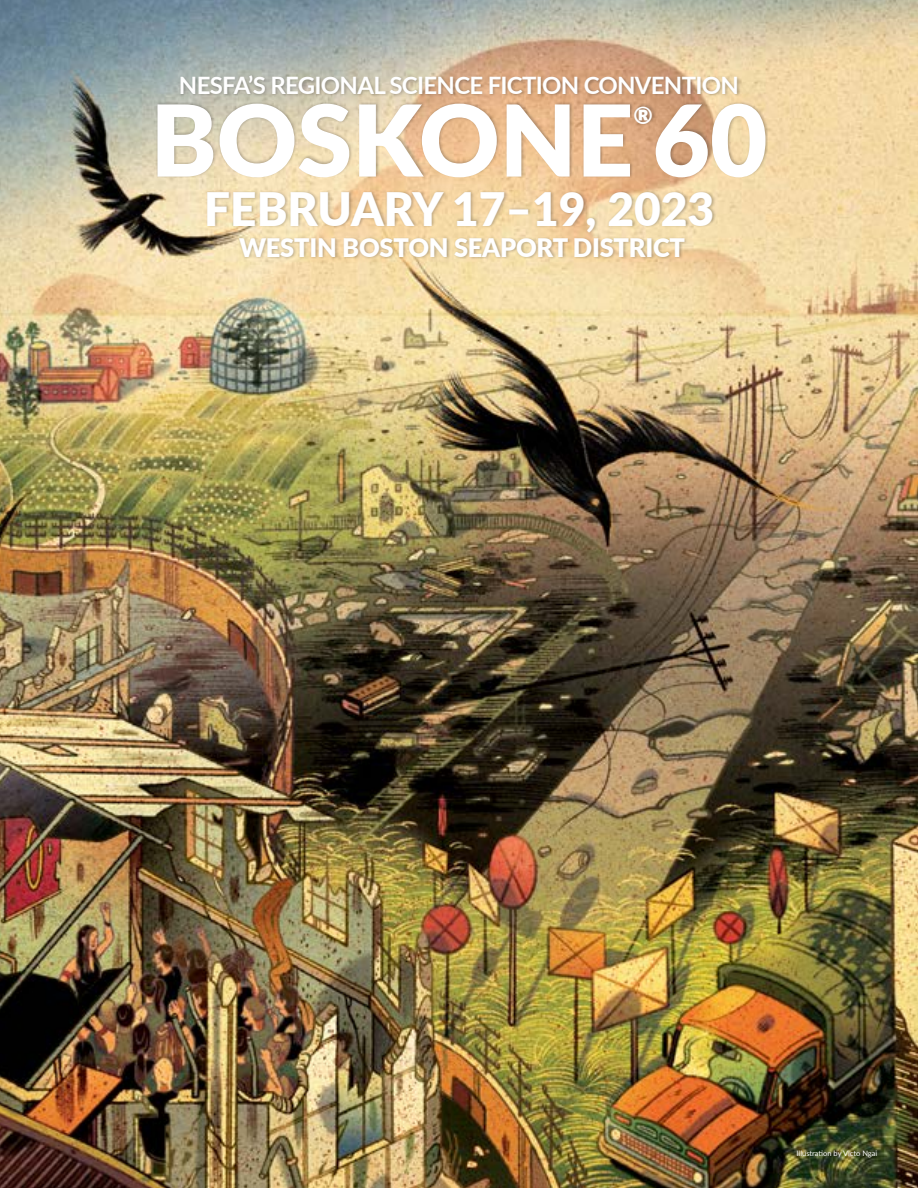
<style>
.page{position:relative;width:918px;height:1188px;background:#fff}
.page>*{position:absolute;margin:0;border:0;box-sizing:border-box;transform-origin:0 0}
.t1{font:900 99px "Lato";color:#fff}
.t2{font:900 46.05px "Lato";color:#fff}
.t3{font:900 25.5px "Lato";letter-spacing:-.01em;color:#fff}
.t4{font:700 24px "Lato";letter-spacing:-.03em;color:#fff}
.t5{font:900 23.55px "Lato";color:#fff}
.t6{font:7.5px "Lato";color:#fff}
</style>
<div class="page">
<img style="left:0;top:0;width:918px;height:1188px">
<div style="left:156px;top:74px;width:612px;height:186px;background:#231f20;opacity:.3"></div>
<p class="t4" style="left:179px;top:68px;width:562px">NESFA’S REGIONAL SCIENCE FICTION CONVENTION</p>
<h1 class="t1" style="left:151px;top:66px;width:618px">BOSKONE 60</h1>
<p class="t5" style="left:633px;top:98px;width:21px">®</p>
<h2 class="t2" style="left:204px;top:174px;width:512px">FEBRUARY 17–19, 2023</h2>
<p class="t3" style="left:239px;top:229px;width:447px">WESTIN BOSTON SEAPORT DISTRICT</p>
<p class="t6" style="left:797px;top:1148px;width:82px">Illustration by Victo Ngai</p>
</div>
